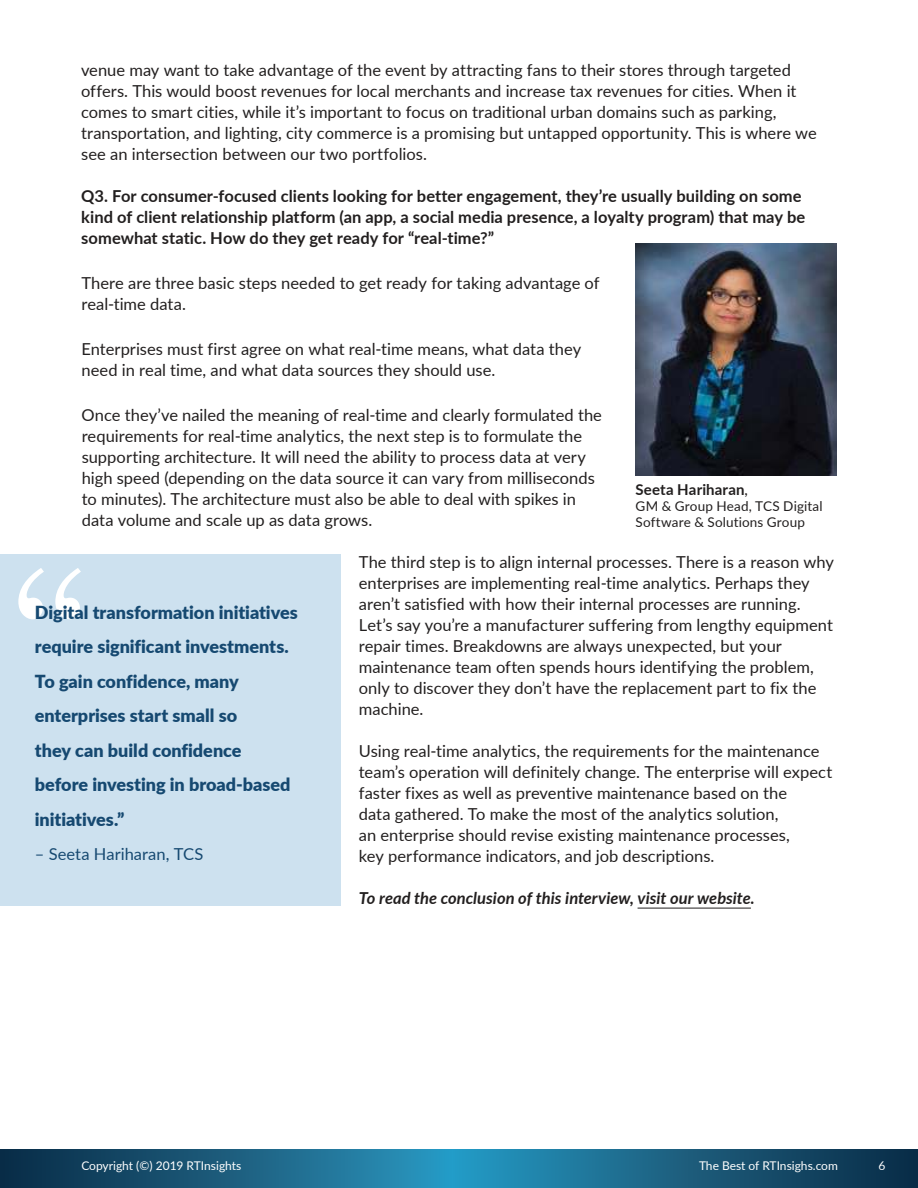
<style>
.page{position:relative;width:918px;height:1188px;background:#fff}
.page>*{position:absolute;margin:0;border:0;box-sizing:border-box;transform-origin:0 0}
.t1{font:184.35px "Century Schoolbook";color:#fff}
.t2{font:900 18px/34.5px "Lato";color:#164971}
.t3{font:16.5px/21px "Lato";color:#221f1f}
.t4{font:700 16.5px/21px "Lato";letter-spacing:.005em;color:#221f1f}
.t5{font:italic 700 16.5px "Lato";color:#221f1f}
.t6{font:16.5px "Lato";color:#164971}
.t7{font:700 15px "Lato";letter-spacing:.01em;color:#221f1f}
.t8{font:13.5px/16.2px "Lato";letter-spacing:.01em;color:#221f1f}
.t9{font:12px "Lato";color:#fff}
.s1{font-weight:400}
</style>
<div class="page">
<img style="left:0;top:1150px;width:918px;height:38px">
<hr style="left:638px;top:908px;width:113px;height:1px;background:#221f1f">
<img style="left:636px;top:244px;width:200px;height:231px">
<div style="left:0;top:554px;width:341px;height:352px;background:#cde1ef"></div>
<p class="t3" style="left:81px;top:61px;width:737px">venue may want to take advantage of the event by attracting fans to their stores through targeted offers. This would boost revenues for local merchants and increase tax revenues for cities. When it comes to smart cities, while it’s important to focus on traditional urban domains such as parking, transportation, and lighting, city commerce is a promising but untapped opportunity. This is where we see an intersection between our two portfolios.</p>
<p class="t4" style="left:81px;top:187px;width:726px">Q3. For consumer-focused clients looking for better engagement, they’re usually building on some kind of client relationship platform (an app, a social media presence, a loyalty program) that may be somewhat static. How do they get ready for “real-time?”</p>
<p class="t3" style="left:81px;top:274px;width:520px">There are three basic steps needed to get ready for taking advantage of real-time data.</p>
<p class="t3" style="left:82px;top:340px;width:501px">Enterprises must first agree on what real-time means, what data they need in real time, and what data sources they should use.</p>
<p class="t3" style="left:82px;top:406px;width:522px">Once they’ve nailed the meaning of real-time and clearly formulated the requirements for real-time analytics, the next step is to formulate the supporting architecture. It will need the ability to process data at very high speed (depending on the data source it can vary from milliseconds to minutes). The architecture must also be able to deal with spikes in data volume and scale up as data grows.</p>
<p class="t3" style="left:359px;top:553px;width:477px">The third step is to align internal processes. There is a reason why enterprises are implementing real-time analytics. Perhaps they aren’t satisfied with how their internal processes are running.<br>Let’s say you’re a manufacturer suffering from lengthy equipment repair times. Breakdowns are always unexpected, but your maintenance team often spends hours identifying the problem, only to discover they don’t have the replacement part to fix the machine.</p>
<p class="t3" style="left:359px;top:742px;width:475px">Using real-time analytics, the requirements for the maintenance team’s operation will definitely change. The enterprise will expect faster fixes as well as preventive maintenance based on the<br>data gathered. To make the most of the analytics solution,<br>an enterprise should revise existing maintenance processes,<br>key performance indicators, and job descriptions.</p>
<p class="t5" style="left:359px;top:892px;width:398px">To read the conclusion of this interview, visit our website.</p>
<p class="t7" style="left:636px;top:483px;width:114px">Seeta Hariharan<span class="s1">,</span></p>
<p class="t8" style="left:636px;top:499px;width:189px">GM &amp; Group Head, TCS Digital<br>Software &amp; Solutions Group</p>
<h1 class="t1" style="left:12px;top:533px;width:73px">“</h1>
<p class="t2" style="left:35px;top:596px;width:264px">Digital transformation initiatives require significant investments.<br>To gain confidence, many enterprises start small so<br>they can build confidence before investing in broad-based initiatives.”</p>
<p class="t6" style="left:35px;top:847px;width:170px">– Seeta Hariharan, TCS</p>
<p class="t9" style="left:81px;top:1161px;width:161px">Copyright (©) 2019 RTInsights</p>
<p class="t9" style="left:699px;top:1161px;width:140px">The Best of RTInsighs.com</p>
<p class="t9" style="left:879px;top:1161px;width:8px">6</p>
</div>
